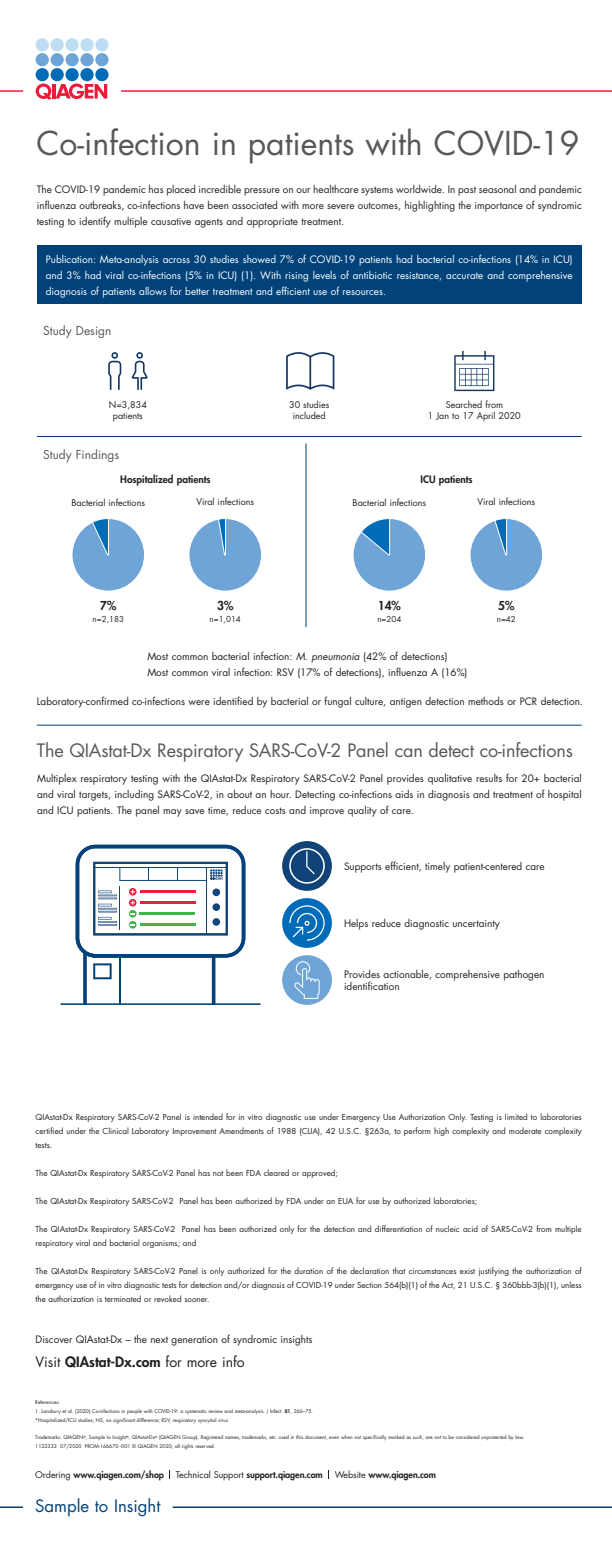
<style>
.page{position:relative;width:612px;height:1548px;background:#fff}
.page>*{position:absolute;margin:0;border:0;box-sizing:border-box;transform-origin:0 0}
.Headline{font:32px "Futura Std";color:#57585a}
.Heading_1{font:18px "Futura Std";letter-spacing:-.01em;color:#57585a}
.A4_Slogan{font:16.7px "Futura Std";color:#004279}
.CTA_Call_to_action{font:14px "Futura Std";color:#231f20}
.Heading_2{font:12px "Futura Std";color:#57585a}
.Copy{font:800 12px "Futura Std";color:#231f20}
.Copy-2{font:10px/16px "Futura Std";color:#231f20;text-align:justify}
.Copy-3{font:10px/16px "Futura Std";color:#fff;text-align:justify}
.Heading_3{font:10px/16px "Futura Std";color:#231f20}
.CTA_Call_to_action-2{font:10px "Futura Std";color:#231f20}
.Heading_3-2{font:800 10px "Futura Std";color:#231f20}
.Copy-4{font:800 9px "Futura Std";letter-spacing:-.01em;color:#231f20}
.Heading_3-3{font:9px "Futura Std";color:#231f20}
.Copy-5{font:9px/10.8px "Futura Std";color:#231f20;text-align:center}
.Copy-6{font:8px/14px "Futura Std";color:#231f20;text-align:justify}
.Trademarks{font:5px "Futura Std";color:#231f20}
.s1{font-style:italic}
.s2{font-weight:800}
.s3{font-weight:400}
</style>
<div class="page">
<hr style="left:173px;top:1506px;width:439px;height:2px;background:#004279">
<hr style="left:0;top:1506px;width:23px;height:2px;background:#004279">
<div style="left:36px;top:68px;width:13px;height:13px;background:#006cb7;border-radius:50%"></div>
<div style="left:51px;top:68px;width:13px;height:13px;background:#006cb7;border-radius:50%"></div>
<div style="left:65px;top:68px;width:14px;height:13px;background:#006cb7;border-radius:50%"></div>
<div style="left:80px;top:68px;width:14px;height:13px;background:#006cb7;border-radius:50%"></div>
<div style="left:95px;top:68px;width:14px;height:13px;background:#006cb7;border-radius:50%"></div>
<div style="left:36px;top:53px;width:13px;height:13px;background:#6fa4d7;border-radius:50%"></div>
<div style="left:51px;top:53px;width:13px;height:13px;background:#6fa4d7;border-radius:50%"></div>
<div style="left:65px;top:53px;width:14px;height:13px;background:#6fa4d7;border-radius:50%"></div>
<div style="left:80px;top:53px;width:14px;height:13px;background:#6fa4d7;border-radius:50%"></div>
<div style="left:95px;top:53px;width:14px;height:13px;background:#6fa4d7;border-radius:50%"></div>
<div style="left:36px;top:38px;width:13px;height:13px;background:#beddf3;border-radius:50%"></div>
<div style="left:51px;top:38px;width:13px;height:13px;background:#beddf3;border-radius:50%"></div>
<div style="left:65px;top:38px;width:14px;height:13px;background:#beddf3;border-radius:50%"></div>
<div style="left:80px;top:38px;width:14px;height:13px;background:#beddf3;border-radius:50%"></div>
<div style="left:95px;top:38px;width:14px;height:13px;background:#beddf3;border-radius:50%"></div>
<svg style="left:35px;top:83px;width:72px;height:17px"></svg>
<hr style="left:0;top:90px;width:23px;height:2px;background:#ed1a3a">
<hr style="left:121px;top:90px;width:491px;height:2px;background:#ed1a3a">
<svg style="left:108px;top:352px;width:13px;height:38px"></svg>
<svg style="left:132px;top:352px;width:16px;height:38px"></svg>
<svg style="left:286px;top:352px;width:48px;height:38px"></svg>
<hr style="left:37px;top:436px;width:545px;height:1px;background:#004279">
<hr style="left:37px;top:725px;width:545px;height:1px;background:#004279">
<hr style="left:306px;top:443px;width:1px;height:184px;background:#004279">
<div style="left:72px;top:519px;width:73px;height:72px;background:#6fa4d7;border-radius:50%"></div>
<div style="left:72px;top:518px;width:73px;height:74px;border:1px solid #fff;border-radius:50%"></div>
<svg style="left:91px;top:518px;width:19px;height:38px"></svg>
<div style="left:189px;top:519px;width:73px;height:72px;background:#6fa4d7;border-radius:50%"></div>
<div style="left:188px;top:518px;width:74px;height:74px;border:1px solid #fff;border-radius:50%"></div>
<svg style="left:218px;top:518px;width:9px;height:38px"></svg>
<svg style="left:454px;top:351px;width:40px;height:40px"></svg>
<div style="left:353px;top:519px;width:73px;height:72px;background:#6fa4d7;border-radius:50%"></div>
<div style="left:353px;top:518px;width:73px;height:74px;border:1px solid #fff;border-radius:50%"></div>
<svg style="left:360px;top:518px;width:31px;height:38px"></svg>
<div style="left:470px;top:519px;width:73px;height:72px;background:#6fa4d7;border-radius:50%"></div>
<div style="left:470px;top:518px;width:73px;height:74px;border:1px solid #fff;border-radius:50%"></div>
<svg style="left:494px;top:518px;width:14px;height:38px"></svg>
<div style="left:37px;top:246px;width:545px;height:58px;background:#004279"></div>
<svg style="left:76px;top:845px;width:169px;height:158px"></svg>
<hr style="left:61px;top:1003px;width:199px;height:2px;background:#004279">
<div style="left:282px;top:841px;width:50px;height:50px;background:#104479;border-radius:50%"></div>
<svg style="left:289px;top:848px;width:36px;height:36px"></svg>
<div style="left:282px;top:898px;width:50px;height:50px;background:#006cb7;border-radius:50%"></div>
<svg style="left:289px;top:905px;width:36px;height:36px"></svg>
<div style="left:282px;top:955px;width:50px;height:50px;background:#6fa4d7;border-radius:50%"></div>
<svg style="left:294px;top:961px;width:26px;height:38px"></svg>
<p class="Headline" style="left:36px;top:123px;width:545px">Co-infection in patients with COVID-19</p>
<p class="Copy-2" style="left:37px;top:181px;width:546px">The COVID-19 pandemic has placed incredible pressure on our healthcare systems worldwide. In past seasonal and pandemic influenza outbreaks, co-infections have been associated with more severe outcomes, highlighting the importance of syndromic testing to identify multiple causative agents and appropriate treatment.</p>
<p class="Copy-3" style="left:46px;top:251px;width:528px">Publication: Meta-analysis across 30 studies showed 7% of COVID-19 patients had bacterial co-infections (14% in ICU) and 3% had viral co-infections (5% in ICU) (1). With rising levels of antibiotic resistance, accurate and comprehensive diagnosis of patients allows for better treatment and efficient use of resources.</p>
<p class="Heading_2" style="left:43px;top:323px;width:70px">Study Design</p>
<p class="Copy-5" style="left:109px;top:399px;width:39px">N=3,834 patients</p>
<p class="Copy-5" style="left:289px;top:399px;width:42px">30 studies included</p>
<p class="Heading_2" style="left:43px;top:447px;width:78px">Study Findings</p>
<p class="Copy-5" style="left:428px;top:399px;width:94px">Searched from<br>1 Jan to 17 April 2020</p>
<p class="Heading_3-2" style="left:120px;top:473px;width:92px">Hospitalized patients</p>
<p class="Heading_3-2" style="left:420px;top:473px;width:54px">ICU patients</p>
<p class="Heading_3-3" style="left:72px;top:497px;width:75px">Bacterial infections</p>
<p class="Heading_3-3" style="left:196px;top:496px;width:59px">Viral infections</p>
<p class="Heading_3-3" style="left:353px;top:497px;width:75px">Bacterial infections</p>
<p class="Heading_3-3" style="left:477px;top:496px;width:59px">Viral infections</p>
<p class="Copy" style="left:100px;top:598px;width:18px">7%</p>
<p class="Copy-6" style="left:93px;top:612px;width:33px">n=2,183</p>
<p class="Copy" style="left:217px;top:598px;width:18px">3%</p>
<p class="Copy-6" style="left:210px;top:612px;width:33px">n=1,014</p>
<p class="Copy" style="left:378px;top:598px;width:25px">14%</p>
<p class="Copy-6" style="left:377px;top:612px;width:25px">n=204</p>
<p class="Heading_3" style="left:147px;top:649px;width:322px">Most common bacterial infection: <span class="s1">M. pneumonia</span> (42% of detections)<br>Most common viral infection: RSV (17% of detections), influenza A (16%)</p>
<p class="Copy" style="left:498px;top:598px;width:18px">5%</p>
<p class="Copy-6" style="left:497px;top:612px;width:21px">n=42</p>
<p class="Copy-2" style="left:37px;top:693px;width:548px">Laboratory-confirmed co-infections were identified by bacterial or fungal culture, antigen detection methods or PCR detection.</p>
<p class="Heading_1" style="left:37px;top:739px;width:538px">The QIAstat-Dx Respiratory SARS-CoV-2 Panel can detect co-infections</p>
<p class="Copy-2" style="left:37px;top:771px;width:546px">Multiplex respiratory testing with the QIAstat-Dx Respiratory SARS-CoV-2 Panel provides qualitative results for 20+ bacterial and viral targets, including SARS-CoV-2, in about an hour. Detecting co-infections aids in diagnosis and treatment of hospital and ICU patients. The panel may save time, reduce costs and improve quality of care.</p>
<p class="Copy-2" style="left:344px;top:859px;width:202px">Supports efficient, timely patient-centered care</p>
<p class="Copy-2" style="left:344px;top:916px;width:157px">Helps reduce diagnostic uncertainty</p>
<p class="Copy-2" style="left:344px;top:969px;width:202px;line-height:12px">Provides actionable, comprehensive pathogen identification</p>
<p class="Copy-6" style="left:36px;top:1111px;width:548px">QIAstat-Dx Respiratory SARS-CoV-2 Panel is intended for in vitro diagnostic use under Emergency Use Authorization Only. Testing is limited to laboratories certified under the Clinical Laboratory Improvement Amendments of 1988 (CLIA), 42 U.S.C. §263a, to perform high complexity and moderate complexity tests.</p>
<p class="Copy-6" style="left:36px;top:1167px;width:304px">The QIAstat-Dx Respiratory SARS-CoV-2 Panel has not been FDA cleared or approved;</p>
<p class="Copy-6" style="left:36px;top:1195px;width:443px">The QIAstat-Dx Respiratory SARS-CoV-2 Panel has been authorized by FDA under an EUA for use by authorized laboratories;</p>
<p class="Copy-6" style="left:36px;top:1223px;width:548px">The QIAstat-Dx Respiratory SARS-CoV-2 Panel has been authorized only for the detection and differentiation of nucleic acid of SARS-CoV-2 from multiple respiratory viral and bacterial organisms; and</p>
<p class="Copy-6" style="left:36px;top:1265px;width:548px">The QIAstat-Dx Respiratory SARS-CoV-2 Panel is only authorized for the duration of the declaration that circumstances exist justifying the authorization of emergency use of in vitro diagnostic tests for detection and/or diagnosis of COVID-19 under Section 564(b)(1) of the Act, 21 U.S.C. § 360bbb-3(b)(1), unless the authorization is terminated or revoked sooner.</p>
<p class="CTA_Call_to_action-2" style="left:36px;top:1333px;width:279px">Discover QIAstat-Dx – the next generation of syndromic insights</p>
<p class="CTA_Call_to_action" style="left:36px;top:1353px;width:211px">Visit <span class="s2">QIAstat-Dx.com</span> for more info</p>
<p class="Trademarks" style="left:35px;top:1399px;width:26px">References:</p>
<p class="Trademarks" style="left:35px;top:1408px;width:279px">1. Lansbury et al. (2020) Co-infections in people with COVID-19: a systematic review and meta-analysis. J Infect. <span class="s2">81</span>, 266–75.</p>
<p class="Trademarks" style="left:35px;top:1417px;width:194px">*Hospitalized/ICU studies; NS, no significant difference; RSV, respiratory syncytial virus</p>
<p class="Trademarks" style="left:35px;top:1434px;width:491px">Trademarks: QIAGEN<sup>®</sup>, Sample to Insight<sup>®</sup>, QIAstat-Dx<sup>®</sup> (QIAGEN Group). Registered names, trademarks, etc. used in this document, even when not specifically marked as such, are not to be considered unprotected by law.</p>
<p class="Trademarks" style="left:35px;top:1443px;width:182px">1122333 07/2020 PROM-166670 -001 © QIAGEN 2020, all rights reserved.</p>
<p class="Copy-4" style="left:35px;top:1469px;width:130px"><span class="s3">Ordering</span> www.qiagen.com/shop</p>
<p class="Copy-4" style="left:176px;top:1469px;width:148px"><span class="s3">Technical Support</span> support.qiagen.com</p>
<p class="Copy-4" style="left:335px;top:1469px;width:103px"><span class="s3">Website</span> www.qiagen.com</p>
<p class="A4_Slogan" style="left:35px;top:1495px;width:127px">Sample to Insight</p>
</div>
